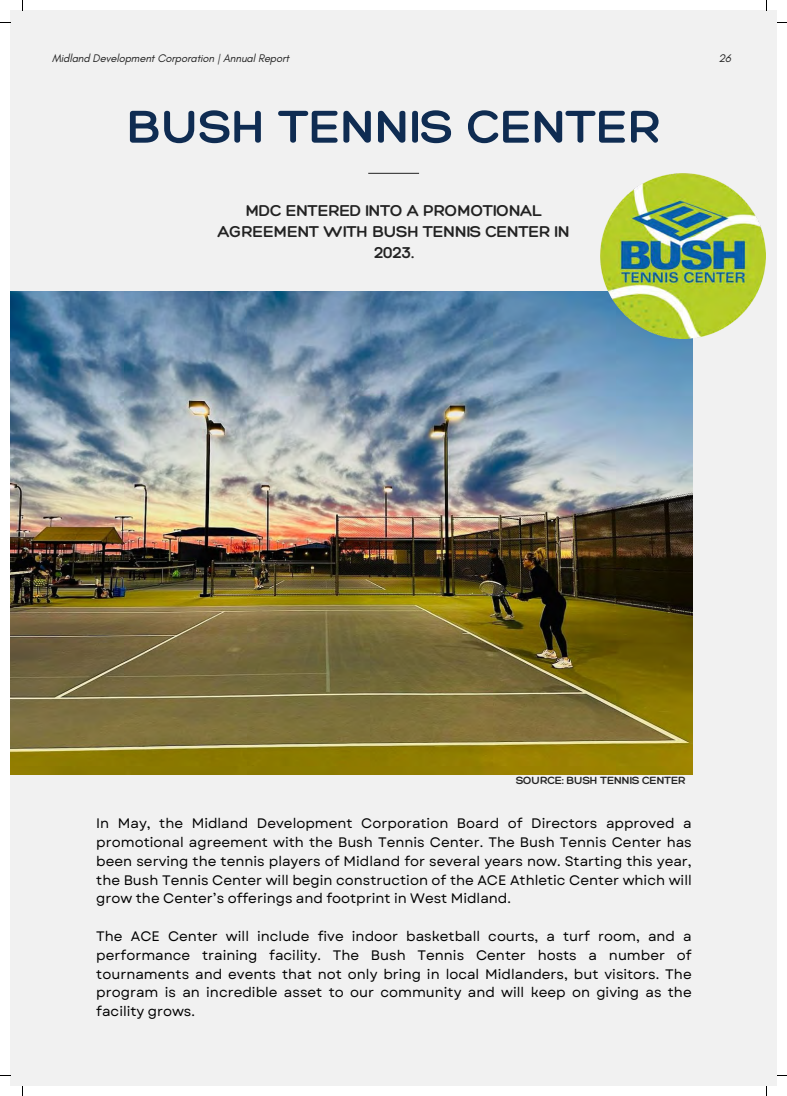
<style>
.page{position:relative;width:787px;height:1096px;background:#fff}
.page>*{position:absolute;margin:0;border:0;box-sizing:border-box;transform-origin:0 0}
.t1{font:300 50px "Hero";color:#0f2c52}
.t2{font:300 17px/20.6px "Hero";letter-spacing:-.015em;color:#222;text-align:center}
.t3{font:13.75px/18.8px "Garet";color:#000;text-align:justify}
.t4{font:300 11.38px "Hero";letter-spacing:-.015em;color:#222}
.t5{font:italic 11.25px "Glacial Indifference";letter-spacing:-.015em;color:#222}
</style>
<div class="page">
<div style="left:10px;top:10px;width:767px;height:1076px;background:#f1f1f1"></div>
<hr style="left:368px;top:173px;width:51px;height:1px;background:#222">
<img style="left:10px;top:291px;width:682px;height:483px">
<img style="left:601px;top:173px;width:165px;height:165px">
<h3 class="t5" style="left:52px;top:51px;width:239px">Midland Development Corporation | Annual Report</h3>
<h3 class="t5" style="left:718px;top:51px;width:14px">26</h3>
<h1 class="t1" style="left:127px;top:95px;width:535px">BUSH TENNIS CENTER</h1>
<p class="t2" style="left:218px;top:200px;width:353px">MDC ENTERED INTO A PROMOTIONAL<br>AGREEMENT WITH BUSH TENNIS CENTER IN<br>2023.</p>
<h3 class="t4" style="left:516px;top:773px;width:171px">SOURCE: BUSH TENNIS CENTER</h3>
<h2 class="t3" style="left:96px;top:814px;width:597px">In May, the Midland Development Corporation Board of Directors approved a promotional agreement with the Bush Tennis Center. The Bush Tennis Center has been serving the tennis players of Midland for several years now. Starting this year, the Bush Tennis Center will begin construction of the ACE Athletic Center which will grow the Center’s offerings and footprint in West Midland.</h2>
<h4 class="t3" style="left:96px;top:926px;width:597px">The ACE Center will include five indoor basketball courts, a turf room, and a performance training facility. The Bush Tennis Center hosts a number of tournaments and events that not only bring in local Midlanders, but visitors. The program is an incredible asset to our community and will keep on giving as the facility grows.</h4>
</div>
